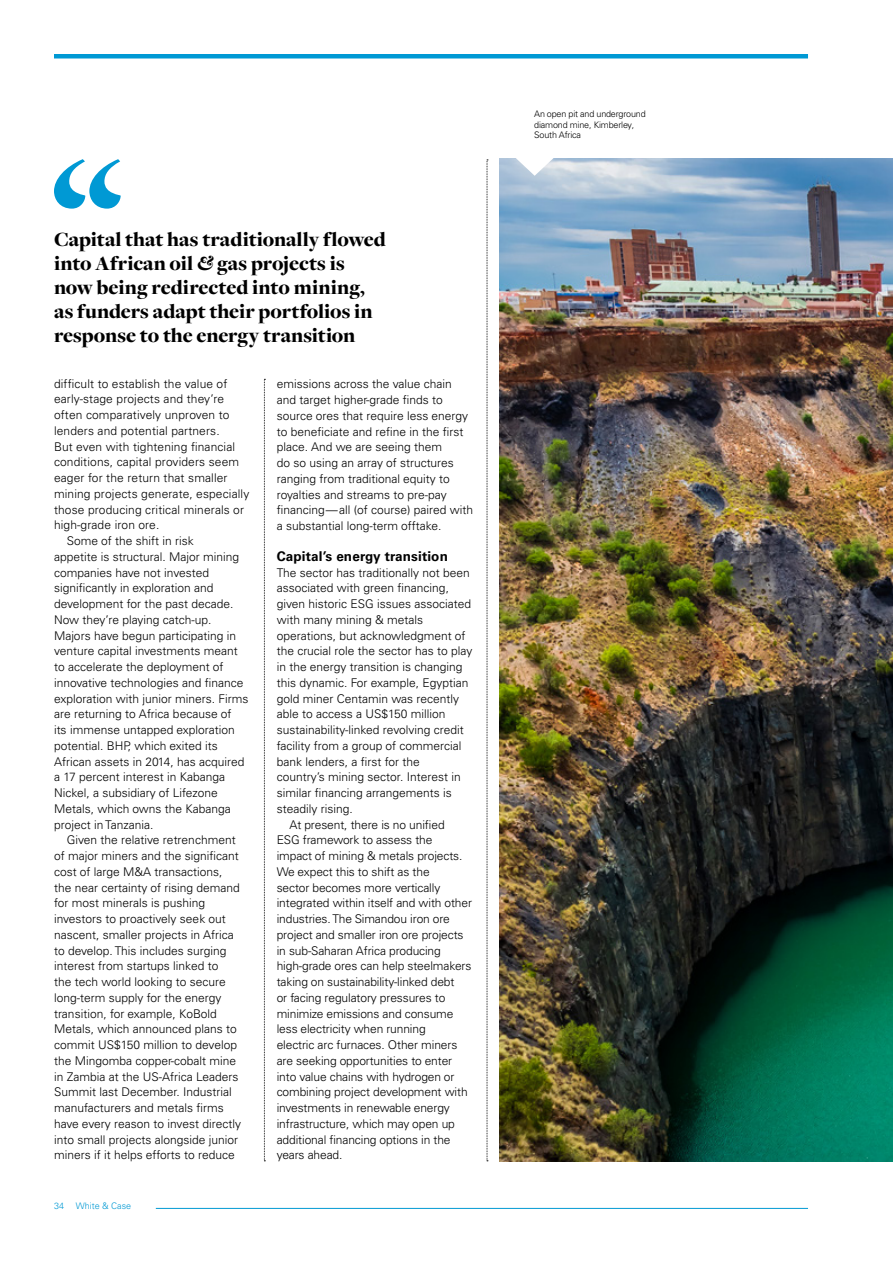
<style>
.page{position:relative;width:893px;height:1263px;background:#fff}
.page>*{position:absolute;margin:0;border:0;box-sizing:border-box;transform-origin:0 0}
.t1{font:900 21px/24px "Freight Disp Pro";color:#000}
.Subhead{font:700 13.5px "Univers LT Pro 65";letter-spacing:.01em;color:#000}
.Body_Copy_-_indent{font:300 12px/15.8px "Univers LT Pro 45";color:#000}
.Body_Copy_-_no_indent__no_drop_cap{font:300 12px/15.8px "Univers LT Pro 45";color:#000}
.Photography_caption_BLK{font:300 9px/10.5px "Univers LT Pro 45";letter-spacing:-.02em;color:#000}
.running_footers_-_L_aligned{font:300 9px "Univers LT Pro 45";color:#0099d4}
.s1{font-style:italic}
</style>
<div class="page">
<img style="left:499px;top:159px;width:394px;height:1002px">
<svg style="left:264px;top:379px;width:1px;height:782px"></svg>
<svg style="left:487px;top:160px;width:1px;height:1001px"></svg>
<svg style="left:514px;top:158px;width:41px;height:18px"></svg>
<svg style="left:54px;top:159px;width:67px;height:50px"></svg>
<hr style="left:156px;top:1208px;width:652px;height:1px;background:#0099d4">
<div style="left:54px;top:54px;width:754px;height:5px;background:#0099d4"></div>
<p class="t1" style="left:54px;top:227px;width:333px">Capital that has traditionally flowed into African oil <span class="s1">&amp;</span> gas projects is now being redirected into mining, as funders adapt their portfolios in response to the energy transition</p>
<p class="Body_Copy_-_no_indent__no_drop_cap" style="left:54px;top:375px;width:197px">difficult to establish the value of early-stage projects and they’re often comparatively unproven to lenders and potential partners.<br>But even with tightening financial conditions, capital providers seem eager for the return that smaller mining projects generate, especially those producing critical minerals or high-grade iron ore.</p>
<p class="Body_Copy_-_indent" style="left:54px;top:533px;width:196px;text-indent:13px">Some of the shift in risk<br>appetite is structural. Major mining companies have not invested significantly in exploration and development for the past decade.<br>Now they’re playing catch-up.<br>Majors have begun participating in venture capital investments meant to accelerate the deployment of innovative technologies and finance exploration with junior miners. Firms are returning to Africa because of<br>its immense untapped exploration potential. BHP, which exited its<br>African assets in 2014, has acquired a 17 percent interest in Kabanga<br>Nickel, a subsidiary of Lifezone<br>Metals, which owns the Kabanga project in Tanzania.</p>
<p class="Body_Copy_-_indent" style="left:54px;top:832px;width:189px;text-indent:13px">Given the relative retrenchment of major miners and the significant cost of large M&amp;A transactions, the near certainty of rising demand for most minerals is pushing investors to proactively seek out nascent, smaller projects in Africa to develop. This includes surging interest from startups linked to<br>the tech world looking to secure long-term supply for the energy transition, for example, KoBold Metals, which announced plans to commit US$150 million to develop the Mingomba copper-cobalt mine in Zambia at the US-Africa Leaders Summit last December. Industrial manufacturers and metals firms have every reason to invest directly into small projects alongside junior miners if it helps efforts to reduce</p>
<p class="running_footers_-_L_aligned" style="left:54px;top:1200px;width:12px">34</p>
<p class="running_footers_-_L_aligned" style="left:76px;top:1200px;width:57px">White &amp; Case</p>
<p class="Body_Copy_-_indent" style="left:277px;top:376px;width:198px">emissions across the value chain and target higher-grade finds to source ores that require less energy to beneficiate and refine in the first place. And we are seeing them<br>do so using an array of structures ranging from traditional equity to royalties and streams to pre-pay financing—all (of course) paired with a substantial long-term offtake.</p>
<p class="Subhead" style="left:277px;top:548px;width:173px">Capital’s energy transition</p>
<p class="Body_Copy_-_no_indent__no_drop_cap" style="left:277px;top:564px;width:197px">The sector has traditionally not been associated with green financing, given historic ESG issues associated with many mining &amp; metals operations, but acknowledgment of the crucial role the sector has to play in the energy transition is changing this dynamic. For example, Egyptian gold miner Centamin was recently able to access a US$150 million sustainability-linked revolving credit facility from a group of commercial bank lenders, a first for the<br>country’s mining sector. Interest in similar financing arrangements is steadily rising.</p>
<p class="Body_Copy_-_indent" style="left:277px;top:816px;width:197px;text-indent:13px">At present, there is no unified<br>ESG framework to assess the<br>impact of mining &amp; metals projects.<br>We expect this to shift as the<br>sector becomes more vertically integrated within itself and with other industries. The Simandou iron ore project and smaller iron ore projects in sub-Saharan Africa producing high-grade ores can help steelmakers taking on sustainability-linked debt<br>or facing regulatory pressures to minimize emissions and consume less electricity when running<br>electric arc furnaces. Other miners are seeking opportunities to enter into value chains with hydrogen or combining project development with investments in renewable energy infrastructure, which may open up additional financing options in the years ahead.</p>
<p class="Photography_caption_BLK" style="left:534px;top:109px;width:113px">An open pit and underground diamond mine, Kimberley,<br>South Africa</p>
</div>
